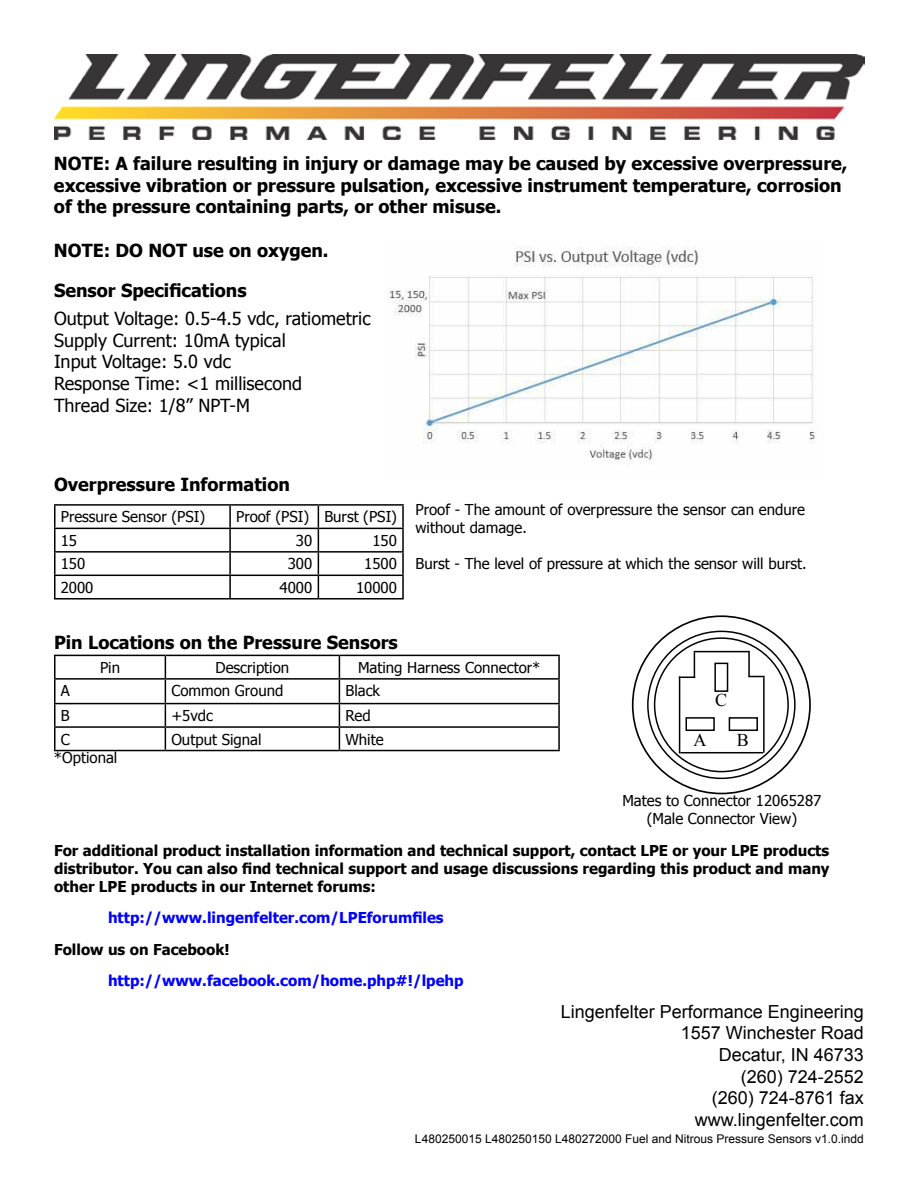
<style>
.page{position:relative;width:918px;height:1188px;background:#fff}
.page>*{position:absolute;margin:0;border:0;box-sizing:border-box;transform-origin:0 0}
.t1{font:700 18px/21.6px "Tahoma";color:#000}
.t2{font:18px/21.6px "Tahoma";color:#000}
.t3{font:18px/21.6px "Arial";color:#000;text-align:right}
.t4{font:18px "Times New Roman";color:#000}
.t5{font:15px/18px "Tahoma";color:#000;text-align:center}
.t6{font:700 15px/18px "Tahoma";color:#000;text-align:justify}
.t7{font:700 15px "Tahoma";color:#00f}
.t8{font:12px "Arial";color:#000}
</style>
<div class="page">
<img style="left:54px;top:54px;width:810px;height:85px">
<hr style="left:54px;top:655px;width:111px;height:1px;background:#000">
<hr style="left:54px;top:656px;width:2px;height:22px;background:#000">
<hr style="left:165px;top:655px;width:174px;height:1px;background:#000">
<hr style="left:339px;top:655px;width:221px;height:1px;background:#000">
<hr style="left:558px;top:656px;width:2px;height:22px;background:#000">
<hr style="left:54px;top:678px;width:111px;height:2px;background:#000">
<hr style="left:54px;top:680px;width:2px;height:23px;background:#000">
<hr style="left:165px;top:678px;width:174px;height:2px;background:#000">
<hr style="left:339px;top:678px;width:221px;height:2px;background:#000">
<hr style="left:558px;top:680px;width:2px;height:23px;background:#000">
<hr style="left:54px;top:703px;width:111px;height:1px;background:#000">
<hr style="left:54px;top:704px;width:2px;height:22px;background:#000">
<hr style="left:165px;top:703px;width:174px;height:1px;background:#000">
<hr style="left:339px;top:703px;width:221px;height:1px;background:#000">
<hr style="left:558px;top:704px;width:2px;height:22px;background:#000">
<hr style="left:54px;top:726px;width:111px;height:2px;background:#000">
<hr style="left:54px;top:728px;width:2px;height:22px;background:#000">
<hr style="left:165px;top:726px;width:174px;height:2px;background:#000">
<svg style="left:165px;top:656px;width:1px;height:94px"></svg>
<hr style="left:339px;top:726px;width:221px;height:2px;background:#000">
<svg style="left:339px;top:656px;width:1px;height:94px"></svg>
<hr style="left:558px;top:728px;width:2px;height:22px;background:#000">
<hr style="left:54px;top:750px;width:111px;height:1px;background:#000">
<hr style="left:165px;top:750px;width:174px;height:1px;background:#000">
<hr style="left:339px;top:750px;width:221px;height:1px;background:#000">
<svg style="left:648px;top:631px;width:147px;height:147px"></svg>
<div style="left:655px;top:638px;width:133px;height:134px;background:#fff;border-radius:50%"></div>
<hr style="left:694px;top:651px;width:55px;height:1px;background:#000">
<svg style="left:679px;top:652px;width:16px;height:26px"></svg>
<hr style="left:763px;top:677px;width:2px;height:76px;background:#000">
<hr style="left:748px;top:651px;width:2px;height:26px;background:#000">
<svg style="left:748px;top:676px;width:17px;height:1px"></svg>
<hr style="left:679px;top:677px;width:1px;height:76px;background:#000">
<hr style="left:680px;top:752px;width:83px;height:1px;background:#000">
<div style="left:729px;top:717px;width:29px;height:14px;background:#fff;border:2px solid #000"></div>
<div style="left:686px;top:717px;width:29px;height:14px;background:#fff;border:2px solid #000"></div>
<div style="left:714px;top:663px;width:14px;height:29px;background:#fff;border:2px solid #000"></div>
<hr style="left:54px;top:504px;width:176px;height:2px;background:#000">
<hr style="left:54px;top:506px;width:2px;height:22px;background:#000">
<hr style="left:230px;top:504px;width:88px;height:2px;background:#000">
<hr style="left:229px;top:506px;width:2px;height:22px;background:#000">
<hr style="left:318px;top:504px;width:86px;height:2px;background:#000">
<hr style="left:402px;top:506px;width:2px;height:22px;background:#000">
<hr style="left:54px;top:528px;width:176px;height:1px;background:#000">
<hr style="left:54px;top:529px;width:2px;height:22px;background:#000">
<hr style="left:230px;top:528px;width:88px;height:1px;background:#000">
<hr style="left:229px;top:529px;width:2px;height:22px;background:#000">
<hr style="left:318px;top:528px;width:86px;height:1px;background:#000">
<hr style="left:402px;top:529px;width:2px;height:22px;background:#000">
<hr style="left:54px;top:551px;width:176px;height:2px;background:#000">
<hr style="left:54px;top:553px;width:2px;height:22px;background:#000">
<hr style="left:230px;top:551px;width:88px;height:2px;background:#000">
<hr style="left:229px;top:553px;width:2px;height:22px;background:#000">
<hr style="left:318px;top:551px;width:86px;height:2px;background:#000">
<hr style="left:402px;top:553px;width:2px;height:22px;background:#000">
<hr style="left:54px;top:575px;width:176px;height:1px;background:#000">
<hr style="left:54px;top:576px;width:2px;height:22px;background:#000">
<hr style="left:230px;top:575px;width:88px;height:1px;background:#000">
<hr style="left:229px;top:576px;width:2px;height:22px;background:#000">
<hr style="left:318px;top:575px;width:86px;height:1px;background:#000">
<svg style="left:318px;top:506px;width:1px;height:92px"></svg>
<hr style="left:402px;top:576px;width:2px;height:22px;background:#000">
<hr style="left:54px;top:598px;width:176px;height:2px;background:#000">
<hr style="left:230px;top:598px;width:88px;height:2px;background:#000">
<hr style="left:318px;top:598px;width:86px;height:2px;background:#000">
<img style="left:388px;top:246px;width:428px;height:219px">
<p class="t1" style="left:54px;top:152px;width:795px">NOTE: A failure resulting in injury or damage may be caused by excessive overpressure, excessive vibration or pressure pulsation, excessive instrument temperature, corrosion of the pressure containing parts, or other misuse.</p>
<p class="t1" style="left:54px;top:238px;width:276px">NOTE: DO NOT use on oxygen.</p>
<p class="t1" style="left:54px;top:279px;width:194px">Sensor Specifications</p>
<p class="t2" style="left:54px;top:307px;width:318px">Output Voltage: 0.5-4.5 vdc, ratiometric<br>Supply Current: 10mA typical<br>Input Voltage: 5.0 vdc<br>Response Time: &lt;1 millisecond<br>Thread Size: 1/8” NPT-M</p>
<p class="t1" style="left:54px;top:473px;width:237px">Overpressure Information</p>
<p class="t5" style="left:61px;top:507px;width:146px">Pressure Sensor (PSI)</p>
<p class="t5" style="left:236px;top:507px;width:162px">Proof (PSI) Burst (PSI)</p>
<p class="t5" style="left:61px;top:531px;width:18px">15</p>
<p class="t5" style="left:296px;top:531px;width:18px">30</p>
<p class="t5" style="left:372px;top:531px;width:26px">150</p>
<p class="t5" style="left:61px;top:554px;width:26px">150</p>
<p class="t5" style="left:288px;top:554px;width:26px">300</p>
<p class="t5" style="left:364px;top:554px;width:34px">1500</p>
<p class="t5" style="left:61px;top:578px;width:34px">2000</p>
<p class="t5" style="left:280px;top:578px;width:34px">4000</p>
<p class="t5" style="left:356px;top:578px;width:42px">10000</p>
<p class="t5" style="left:415px;top:500px;width:391px;text-align:left">Proof - The amount of overpressure the sensor can endure without damage.</p>
<p class="t5" style="left:415px;top:554px;width:393px">Burst - The level of pressure at which the sensor will burst.</p>
<p class="t1" style="left:54px;top:630px;width:345px">Pin Locations on the Pressure Sensors</p>
<p class="t5" style="left:100px;top:658px;width:22px">Pin</p>
<p class="t5" style="left:216px;top:658px;width:75px">Description</p>
<p class="t5" style="left:358px;top:658px;width:184px">Mating Harness Connector*</p>
<p class="t5" style="left:61px;top:681px;width:10px">A</p>
<p class="t5" style="left:171px;top:681px;width:114px">Common Ground</p>
<p class="t5" style="left:345px;top:681px;width:36px">Black</p>
<p class="t5" style="left:61px;top:706px;width:10px">B</p>
<p class="t5" style="left:171px;top:706px;width:43px">+5vdc</p>
<p class="t5" style="left:345px;top:706px;width:27px">Red</p>
<p class="t5" style="left:61px;top:729px;width:11px">C</p>
<p class="t5" style="left:171px;top:729px;width:92px">Output Signal</p>
<p class="t5" style="left:345px;top:729px;width:40px">White</p>
<p class="t5" style="left:54px;top:748px;width:65px">*Optional</p>
<p class="t4" style="left:715px;top:688px;width:14px">C</p>
<p class="t4" style="left:694px;top:727px;width:14px">A</p>
<p class="t4" style="left:737px;top:727px;width:14px">B</p>
<p class="t5" style="left:622px;top:791px;width:201px">Mates to Connector 12065287 (Male Connector View)</p>
<p class="t6" style="left:54px;top:840px;width:777px">For additional product installation information and technical support, contact LPE or your LPE products distributor. You can also find technical support and usage discussions regarding this product and many other LPE products in our Internet forums:</p>
<p class="t7" style="left:108px;top:907px;width:337px">http://www.lingenfelter.com/LPEforumfiles</p>
<p class="t6" style="left:54px;top:939px;width:177px">Follow us on Facebook!</p>
<p class="t7" style="left:108px;top:970px;width:357px">http://www.facebook.com/home.php#!/lpehp</p>
<p class="t3" style="left:561px;top:1001px;width:305px">Lingenfelter Performance Engineering<br>1557 Winchester Road<br>Decatur, IN 46733<br>(260) 724-2552<br>(260) 724-8761 fax www.lingenfelter.com</p>
<p class="t8" style="left:415px;top:1131px;width:450px">L480250015 L480250150 L480272000 Fuel and Nitrous Pressure Sensors v1.0.indd</p>
</div>
